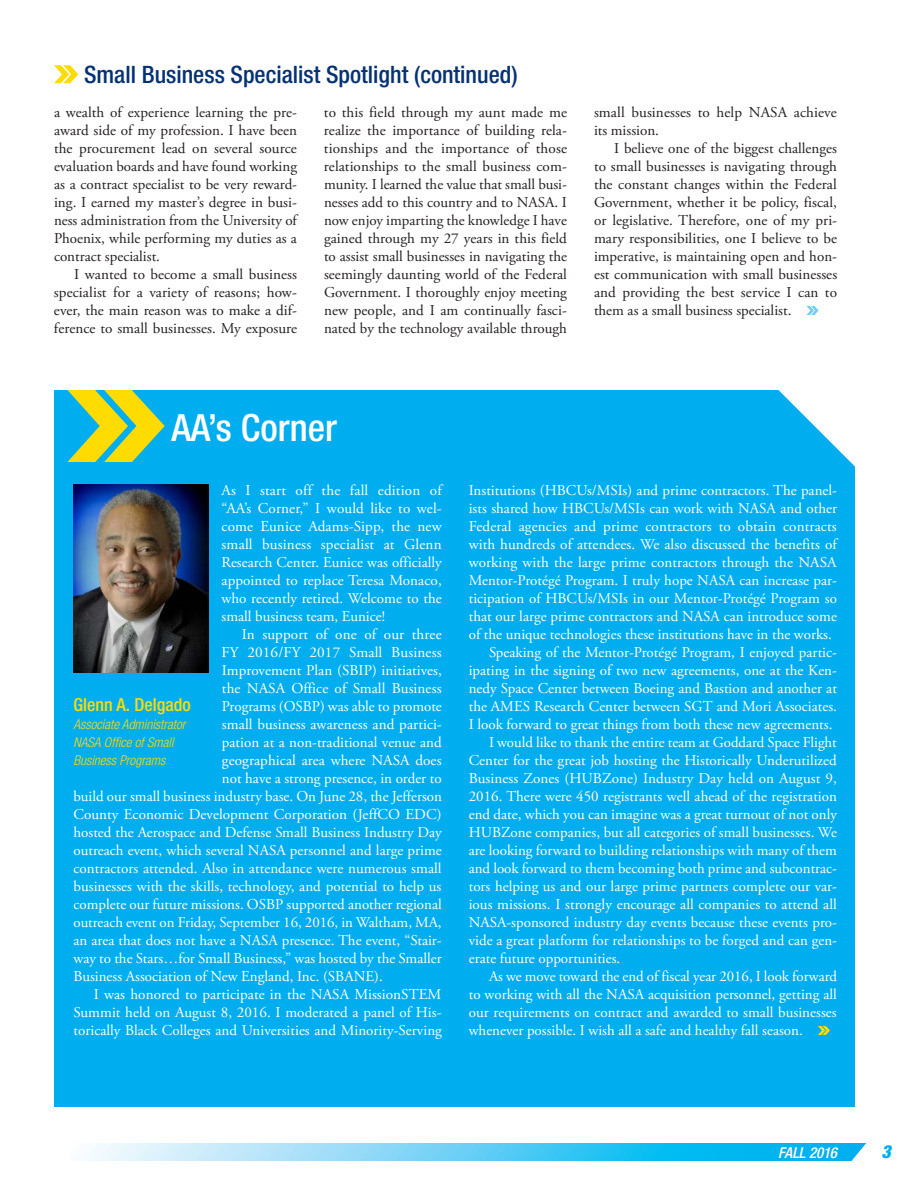
<style>
.page{position:relative;width:918px;height:1188px;background:#fff}
.page>*{position:absolute;margin:0;border:0;box-sizing:border-box;transform-origin:0 0}
.storyHead{font:500 condensed 37.5px "Helvetica Neue LT Std";color:#fff}
.storySubhead{font:500 condensed 24px "Helvetica Neue LT Std";color:#053175}
.byLine{font:500 condensed 18px "Helvetica Neue LT Std";color:#ffdc01}
.t1{font:italic 900 condensed 18px "Helvetica Neue LT Std";color:#00aeef}
.bodyText{font:15px "Adobe Garamond Pro";color:#fff}
.bodyText-2{font:15px/18px "Adobe Garamond Pro";color:#231f20;text-align:justify}
.bodyTextFirst{font:15px "Adobe Garamond Pro";letter-spacing:.005em;color:#fff}
.t2{font:italic 500 condensed 15px "Helvetica Neue LT Std";letter-spacing:-.025em;color:#fff}
.bylineTitle{font:italic 300 condensed 13.5px/18px "Helvetica Neue LT Std";color:#ffdc01}
</style>
<div class="page">
<svg style="left:84px;top:1143px;width:782px;height:18px;background:#67d1f5"></svg>
<svg style="left:806px;top:306px;width:13px;height:9px"></svg>
<svg style="left:54px;top:65px;width:24px;height:18px"></svg>
<div style="left:54px;top:390px;width:801px;height:717px;background:#00aeef"></div>
<svg style="left:68px;top:390px;width:97px;height:72px;background:#93c865"></svg>
<svg style="left:818px;top:1026px;width:12px;height:9px"></svg>
<img style="left:73px;top:485px;width:135px;height:188px">
<p class="storySubhead" style="left:84px;top:60px;width:435px">Small Business Specialist Spotlight (continued)</p>
<p class="bodyText-2" style="left:54px;top:104px;width:245px">a wealth of experience learning the pre&shy;award side of my profession. I have been the procurement lead on several source evaluation boards and have found working as a contract specialist to be very reward&shy;ing. I earned my master’s degree in busi&shy;ness administration from the University of Phoenix, while performing my duties as a contract specialist.</p>
<p class="bodyText-2" style="left:54px;top:266px;width:245px;text-indent:20px">I wanted to become a small business specialist for a variety of reasons; how&shy;ever, the main reason was to make a dif&shy;ference to small businesses. My exposure</p>
<p class="bodyText-2" style="left:324px;top:104px;width:245px">to this field through my aunt made me realize the importance of building rela&shy;tionships and the importance of those relationships to the small business com&shy;munity. I learned the value that small busi&shy;nesses add to this country and to NASA. I now enjoy imparting the knowledge I have gained through my 27 years in this field to assist small businesses in navigating the seemingly daunting world of the Federal Government. I thoroughly enjoy meeting new people, and I am continually fasci&shy;nated by the technology available through</p>
<p class="bodyText-2" style="left:594px;top:104px;width:244px">small businesses to help NASA achieve its mission.</p>
<p class="bodyText-2" style="left:594px;top:140px;width:245px;text-indent:20px">I believe one of the biggest challenges to small businesses is navigating through the constant changes within the Federal Government, whether it be policy, fiscal, or legislative. Therefore, one of my pri&shy;mary responsibilities, one I believe to be imperative, is maintaining open and hon&shy;est communication with small businesses and providing the best service I can to them as a small business specialist.</p>
<p class="storyHead" style="left:171px;top:405px;width:167px">AA’s Corner</p>
<p class="bodyTextFirst" style="left:222px;top:481px;width:222px">As I start off the fall edition of</p>
<p class="bodyTextFirst" style="left:222px;top:499px;width:222px">“AA’s Corner,” I would like to wel-</p>
<p class="bodyTextFirst" style="left:222px;top:517px;width:222px">come Eunice Adams-Sipp, the new</p>
<p class="bodyTextFirst" style="left:222px;top:535px;width:222px">small business specialist at Glenn</p>
<p class="bodyTextFirst" style="left:222px;top:553px;width:222px">Research Center. Eunice was officially</p>
<p class="bodyTextFirst" style="left:222px;top:571px;width:222px">appointed to replace Teresa Monaco,</p>
<p class="bodyTextFirst" style="left:222px;top:589px;width:222px">who recently retired. Welcome to the</p>
<p class="bodyTextFirst" style="left:222px;top:607px;width:165px">small business team, Eunice!</p>
<p class="bodyText" style="left:242px;top:625px;width:201px">In support of one of our three</p>
<p class="bodyText" style="left:222px;top:643px;width:222px">FY 2016/FY 2017 Small Business</p>
<p class="bodyText" style="left:222px;top:661px;width:221px">Improvement Plan (SBIP) initiatives,</p>
<p class="bodyText" style="left:222px;top:679px;width:221px">the NASA Office of Small Business</p>
<p class="bodyText" style="left:222px;top:697px;width:221px">Programs (OSBP) was able to promote</p>
<p class="bodyText" style="left:222px;top:715px;width:221px">small business awareness and partici-</p>
<p class="bodyText" style="left:222px;top:733px;width:221px">pation at a non-traditional venue and</p>
<p class="bodyText" style="left:222px;top:751px;width:221px">geographical area where NASA does</p>
<p class="bodyText" style="left:222px;top:769px;width:221px">not have a strong presence, in order to</p>
<p class="bodyText" style="left:74px;top:787px;width:370px">build our small business industry base. On June 28, the Jefferson</p>
<p class="bodyText" style="left:74px;top:805px;width:370px">County Economic Development Corporation (JeffCO EDC)</p>
<p class="bodyText" style="left:74px;top:823px;width:370px">hosted the Aerospace and Defense Small Business Industry Day</p>
<p class="bodyText" style="left:74px;top:841px;width:370px">outreach event, which several NASA personnel and large prime</p>
<p class="bodyText" style="left:74px;top:859px;width:370px">contractors attended. Also in attendance were numerous small</p>
<p class="bodyText" style="left:74px;top:877px;width:370px">businesses with the skills, technology, and potential to help us</p>
<p class="bodyText" style="left:74px;top:895px;width:370px">complete our future missions. OSBP supported another regional</p>
<p class="bodyText" style="left:74px;top:913px;width:370px">outreach event on Friday, September 16, 2016, in Waltham, MA,</p>
<p class="bodyText" style="left:74px;top:931px;width:370px">an area that does not have a NASA presence. The event, “Stair-</p>
<p class="bodyText" style="left:74px;top:949px;width:370px">way to the Stars…for Small Business,” was hosted by the Smaller</p>
<p class="bodyText" style="left:74px;top:967px;width:311px">Business Association of New England, Inc. (SBANE).</p>
<p class="bodyText" style="left:94px;top:985px;width:349px">I was honored to participate in the NASA MissionSTEM</p>
<p class="bodyText" style="left:74px;top:1003px;width:370px">Summit held on August 8, 2016. I moderated a panel of His-</p>
<p class="bodyText" style="left:74px;top:1021px;width:370px">torically Black Colleges and Universities and Minority-Serving</p>
<p class="byLine" style="left:73px;top:694px;width:119px">Glenn A. Delgado</p>
<p class="bylineTitle" style="left:73px;top:716px;width:114px">Associate Administrator</p>
<p class="bylineTitle" style="left:73px;top:734px;width:102px">NASA Office of Small<br>Business Programs</p>
<p class="bodyText" style="left:469px;top:481px;width:370px">Institutions (HBCUs/MSIs) and prime contractors. The panel-</p>
<p class="bodyText" style="left:469px;top:499px;width:370px">ists shared how HBCUs/MSIs can work with NASA and other</p>
<p class="bodyText" style="left:469px;top:517px;width:370px">Federal agencies and prime contractors to obtain contracts</p>
<p class="bodyText" style="left:469px;top:535px;width:370px">with hundreds of attendees. We also discussed the benefits of</p>
<p class="bodyText" style="left:469px;top:553px;width:369px">working with the large prime contractors through the NASA</p>
<p class="bodyText" style="left:469px;top:571px;width:370px">Mentor-Protégé Program. I truly hope NASA can increase par-</p>
<p class="bodyText" style="left:469px;top:589px;width:370px">ticipation of HBCUs/MSIs in our Mentor-Protégé Program so</p>
<p class="bodyText" style="left:469px;top:607px;width:370px">that our large prime contractors and NASA can introduce some</p>
<p class="bodyText" style="left:469px;top:625px;width:365px">of the unique technologies these institutions have in the works.</p>
<p class="bodyText" style="left:489px;top:643px;width:349px">Speaking of the Mentor-Protégé Program, I enjoyed partic-</p>
<p class="bodyText" style="left:469px;top:661px;width:370px">ipating in the signing of two new agreements, one at the Ken-</p>
<p class="bodyText" style="left:469px;top:679px;width:370px">nedy Space Center between Boeing and Bastion and another at</p>
<p class="bodyText" style="left:469px;top:697px;width:370px">the AMES Research Center between SGT and Mori Associates.</p>
<p class="bodyText" style="left:469px;top:715px;width:365px">I look forward to great things from both these new agreements.</p>
<p class="bodyText" style="left:489px;top:733px;width:349px">I would like to thank the entire team at Goddard Space Flight</p>
<p class="bodyText" style="left:469px;top:751px;width:370px">Center for the great job hosting the Historically Underutilized</p>
<p class="bodyText" style="left:469px;top:769px;width:370px">Business Zones (HUBZone) Industry Day held on August 9,</p>
<p class="bodyText" style="left:469px;top:787px;width:370px">2016. There were 450 registrants well ahead of the registration</p>
<p class="bodyText" style="left:469px;top:805px;width:370px">end date, which you can imagine was a great turnout of not only</p>
<p class="bodyText" style="left:469px;top:823px;width:370px">HUBZone companies, but all categories of small businesses. We</p>
<p class="bodyText" style="left:469px;top:841px;width:370px">are looking forward to building relationships with many of them</p>
<p class="bodyText" style="left:469px;top:859px;width:370px">and look forward to them becoming both prime and subcontrac-</p>
<p class="bodyText" style="left:469px;top:877px;width:370px">tors helping us and our large prime partners complete our var-</p>
<p class="bodyText" style="left:469px;top:895px;width:370px">ious missions. I strongly encourage all companies to attend all</p>
<p class="bodyText" style="left:469px;top:913px;width:370px">NASA-sponsored industry day events because these events pro-</p>
<p class="bodyText" style="left:469px;top:931px;width:370px">vide a great platform for relationships to be forged and can gen-</p>
<p class="bodyText" style="left:469px;top:949px;width:153px">erate future opportunities.</p>
<p class="bodyText" style="left:489px;top:967px;width:349px">As we move toward the end of fiscal year 2016, I look forward</p>
<p class="bodyText" style="left:469px;top:985px;width:370px">to working with all the NASA acquisition personnel, getting all</p>
<p class="bodyText" style="left:469px;top:1003px;width:370px">our requirements on contract and awarded to small businesses</p>
<p class="bodyText" style="left:469px;top:1021px;width:336px">whenever possible. I wish all a safe and healthy fall season.</p>
<p class="t2" style="left:778px;top:1144px;width:60px">FALL 2016</p>
<p class="t1" style="left:882px;top:1141px;width:11px">3</p>
</div>
